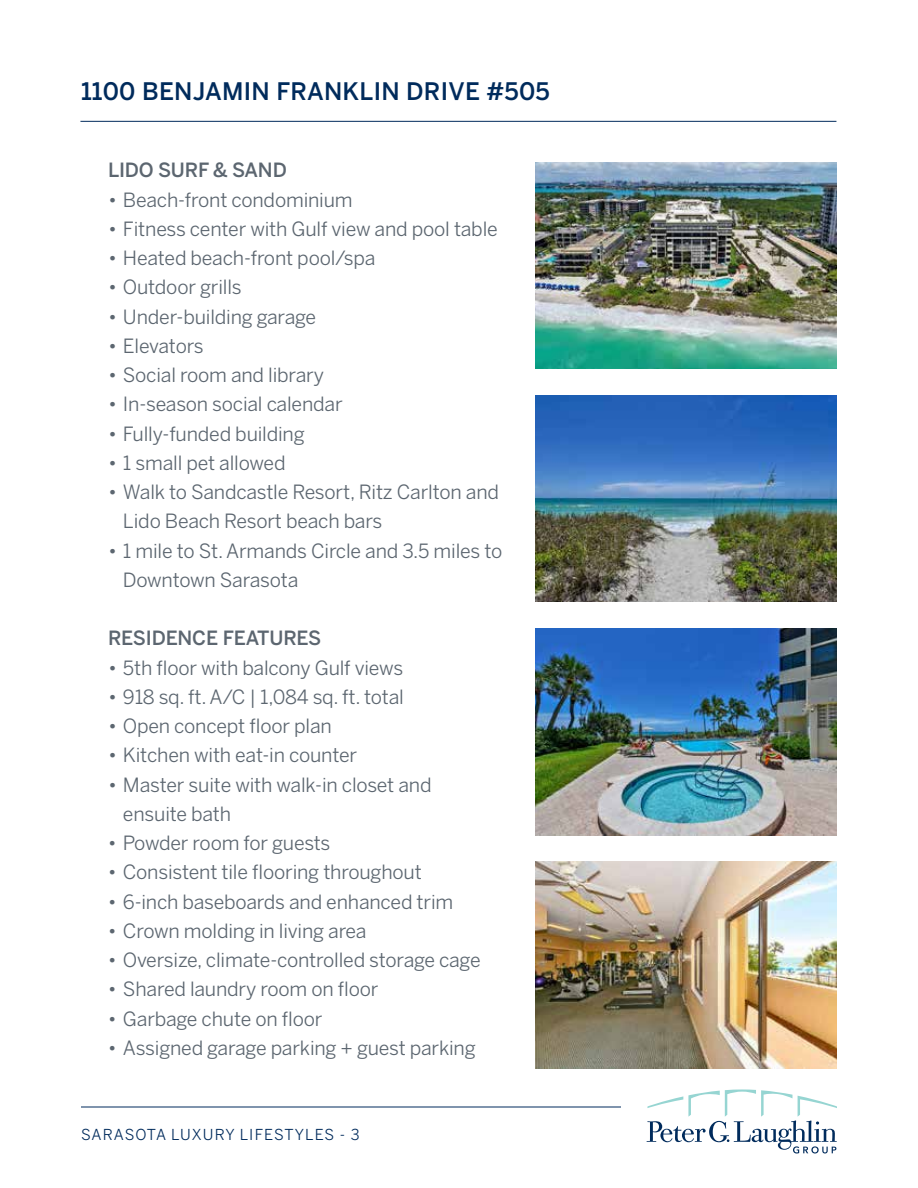
<style>
.page{position:relative;width:918px;height:1188px;background:#fff}
.page>*{position:absolute;margin:0;border:0;box-sizing:border-box;transform-origin:0 0}
.t1{font:500 24px "Benton Sans";letter-spacing:.01em;color:#002b5c}
.t2{font:19.5px/29.2px "Benton Sans";letter-spacing:-.01em;color:#5c6670}
.t3{font:500 19.5px "Benton Sans";letter-spacing:-.01em;color:#5c6670}
.t4{font:15px "Benton Sans";letter-spacing:.065em;color:#002b5c}
</style>
<div class="page">
<hr style="left:80px;top:121px;width:756px;height:1px;background:#002b5c">
<svg style="left:647px;top:1089px;width:190px;height:64px"></svg>
<hr style="left:81px;top:1107px;width:540px;height:1px;background:#002b5c">
<img style="left:536px;top:162px;width:301px;height:207px">
<img style="left:536px;top:628px;width:301px;height:207px">
<img style="left:536px;top:861px;width:301px;height:207px">
<img style="left:536px;top:395px;width:301px;height:207px">
<p class="t1" style="left:81px;top:77px;width:470px">1100 BENJAMIN FRANKLIN DRIVE #505</p>
<p class="t3" style="left:108px;top:159px;width:180px">LIDO SURF &amp; SAND</p>
<p class="t2" style="left:108px;top:185px;width:246px">• Beach-front condominium</p>
<p class="t2" style="left:108px;top:214px;width:391px">• Fitness center with Gulf view and pool table</p>
<p class="t2" style="left:108px;top:243px;width:269px">• Heated beach-front pool/spa</p>
<p class="t2" style="left:108px;top:272px;width:135px">• Outdoor grills</p>
<p class="t2" style="left:108px;top:302px;width:210px">• Under-building garage</p>
<p class="t2" style="left:108px;top:331px;width:97px">• Elevators</p>
<p class="t2" style="left:108px;top:360px;width:218px">• Social room and library</p>
<p class="t2" style="left:108px;top:389px;width:236px">• In-season social calendar</p>
<p class="t2" style="left:108px;top:419px;width:198px">• Fully-funded building</p>
<p class="t2" style="left:108px;top:448px;width:179px">• 1 small pet allowed</p>
<p class="t2" style="left:123px;top:477px;width:378px;text-indent:-15px">• Walk to Sandcastle Resort, Ritz Carlton and<br>Lido Beach Resort beach bars</p>
<p class="t2" style="left:123px;top:536px;width:381px;text-indent:-15px">• 1 mile to St. Armands Circle and 3.5 miles to<br>Downtown Sarasota</p>
<p class="t3" style="left:108px;top:627px;width:215px">RESIDENCE FEATURES</p>
<p class="t2" style="left:108px;top:653px;width:297px">• 5th floor with balcony Gulf views</p>
<p class="t2" style="left:108px;top:682px;width:297px">• 918 sq. ft. A/C | 1,084 sq. ft. total</p>
<p class="t2" style="left:108px;top:711px;width:225px">• Open concept floor plan</p>
<p class="t2" style="left:108px;top:740px;width:251px">• Kitchen with eat-in counter</p>
<p class="t2" style="left:123px;top:770px;width:310px;text-indent:-15px">• Master suite with walk-in closet and ensuite bath</p>
<p class="t2" style="left:108px;top:828px;width:224px">• Powder room for guests</p>
<p class="t2" style="left:108px;top:857px;width:315px">• Consistent tile flooring throughout</p>
<p class="t2" style="left:108px;top:887px;width:347px">• 6-inch baseboards and enhanced trim</p>
<p class="t2" style="left:108px;top:916px;width:260px">• Crown molding in living area</p>
<p class="t2" style="left:108px;top:945px;width:374px">• Oversize, climate-controlled storage cage</p>
<p class="t2" style="left:108px;top:974px;width:272px">• Shared laundry room on floor</p>
<p class="t2" style="left:108px;top:1004px;width:216px">• Garbage chute on floor</p>
<p class="t2" style="left:108px;top:1033px;width:369px">• Assigned garage parking + guest parking</p>
<p class="t4" style="left:81px;top:1126px;width:280px">SARASOTA LUXURY LIFESTYLES - 3</p>
</div>
